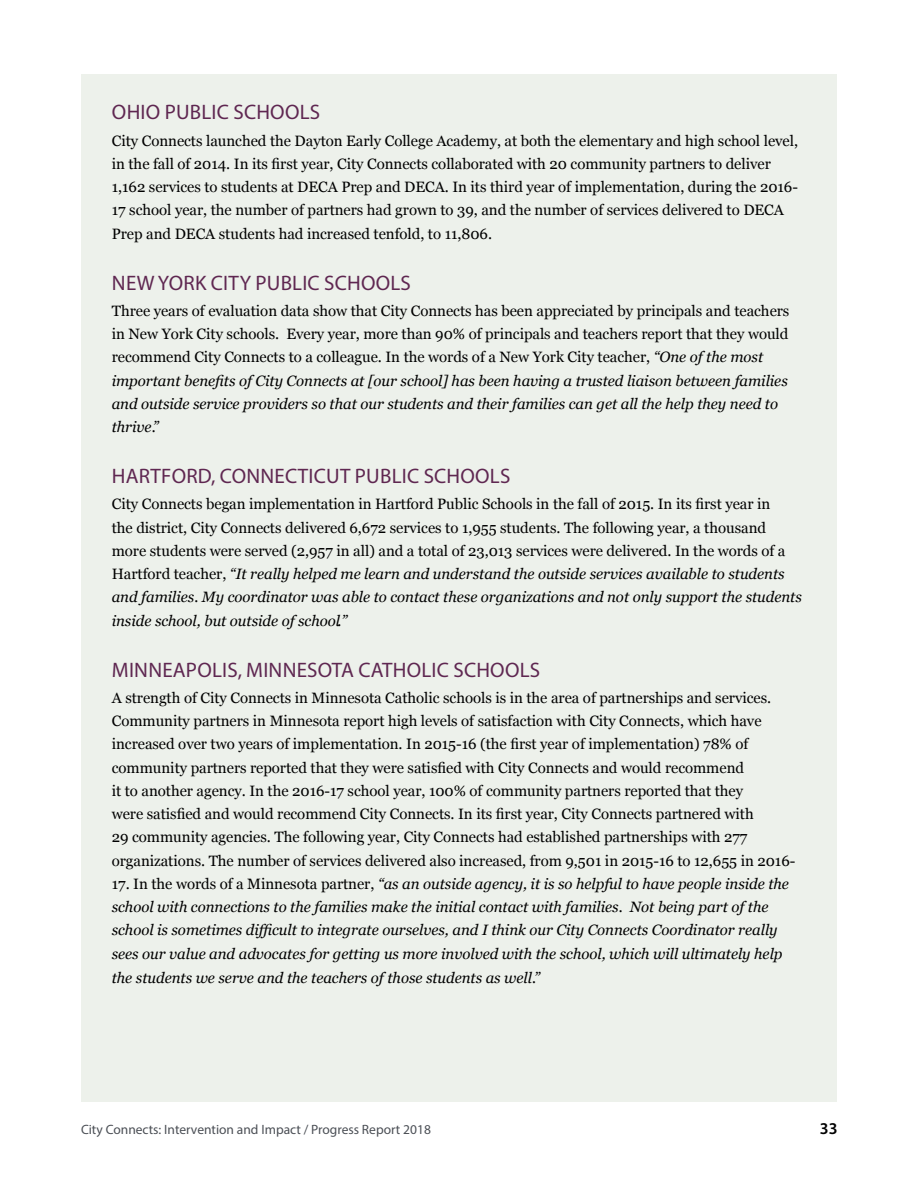
<style>
.page{position:relative;width:918px;height:1188px;background:#fff}
.page>*{position:absolute;margin:0;border:0;box-sizing:border-box;transform-origin:0 0}
.t1{font:21px "Myriad Pro";letter-spacing:.01em;color:#5f2751}
.t2{font:600 16.5px "Myriad Pro";color:#000}
.t3{font:15px/23.2px "Georgia";letter-spacing:-.005em;color:#000}
.t4{font:italic 15px/23.4px "Georgia";letter-spacing:-.005em;color:#000}
.t5{font:13.5px "Myriad Pro";color:#4b4f55}
.s1{font-style:italic}
.s2{font-style:normal}
</style>
<div class="page">
<div style="left:81px;top:74px;width:756px;height:1028px;background:#edf1eb"></div>
<h1 class="t1" style="left:112px;top:99px;width:210px">OHIO PUBLIC SCHOOLS</h1>
<p class="t3" style="left:112px;top:128px;width:688px">City Connects launched the Dayton Early College Academy, at both the elementary and high school level, in the fall of 2014. In its first year, City Connects collaborated with 20 community partners to deliver 1,162 services to students at DECA Prep and DECA. In its third year of implementation, during the 2016- 17 school year, the number of partners had grown to 39, and the number of services delivered to DECA Prep and DECA students had increased tenfold, to 11,806.</p>
<h1 class="t1" style="left:112px;top:270px;width:300px">NEW YORK CITY PUBLIC SCHOOLS</h1>
<p class="t3" style="left:112px;top:298px;width:679px">Three years of evaluation data show that City Connects has been appreciated by principals and teachers in New York City schools. Every year, more than 90% of principals and teachers report that they would recommend City Connects to a colleague. In the words of a New York City teacher, <span class="s1">“One of the most important benefits of City Connects at [our school] has been having a trusted liaison between families and outside service providers so that our students and their families can get all the help they need to thrive.”</span></p>
<h1 class="t1" style="left:112px;top:463px;width:400px">HARTFORD, CONNECTICUT PUBLIC SCHOOLS</h1>
<p class="t3" style="left:112px;top:492px;width:692px">City Connects began implementation in Hartford Public Schools in the fall of 2015. In its first year in<br>the district, City Connects delivered 6,672 services to 1,955 students. The following year, a thousand more students were served (2,957 in all) and a total of 23,013 services were delivered. In the words of a Hartford teacher, <span class="s1">“It really helped me learn and understand the outside services available to students and families. My coordinator was able to contact these organizations and not only support the students inside school, but outside of school.”</span></p>
<h1 class="t1" style="left:112px;top:657px;width:430px">MINNEAPOLIS, MINNESOTA CATHOLIC SCHOOLS</h1>
<p class="t3" style="left:112px;top:685px;width:685px">A strength of City Connects in Minnesota Catholic schools is in the area of partnerships and services.<br>Community partners in Minnesota report high levels of satisfaction with City Connects, which have increased over two years of implementation. In 2015-16 (the first year of implementation) 78% of community partners reported that they were satisfied with City Connects and would recommend<br>it to another agency. In the 2016-17 school year, 100% of community partners reported that they<br>were satisfied and would recommend City Connects. In its first year, City Connects partnered with<br>29 community agencies. The following year, City Connects had established partnerships with 277 organizations. The number of services delivered also increased, from 9,501 in 2015-16 to 12,655 in 2016-</p>
<p class="t4" style="left:112px;top:871px;width:679px"><span class="s2">17. In the words of a Minnesota partner,</span> “as an outside agency, it is so helpful to have people inside the school with connections to the families make the initial contact with families. Not being part of the school is sometimes difficult to integrate ourselves, and I think our City Connects Coordinator really sees our value and advocates for getting us more involved with the school, which will ultimately help the students we serve and the teachers of those students as well.”</p>
<p class="t5" style="left:81px;top:1121px;width:351px">City Connects: Intervention and Impact / Progress Report 2018</p>
<p class="t2" style="left:820px;top:1118px;width:19px">33</p>
</div>
